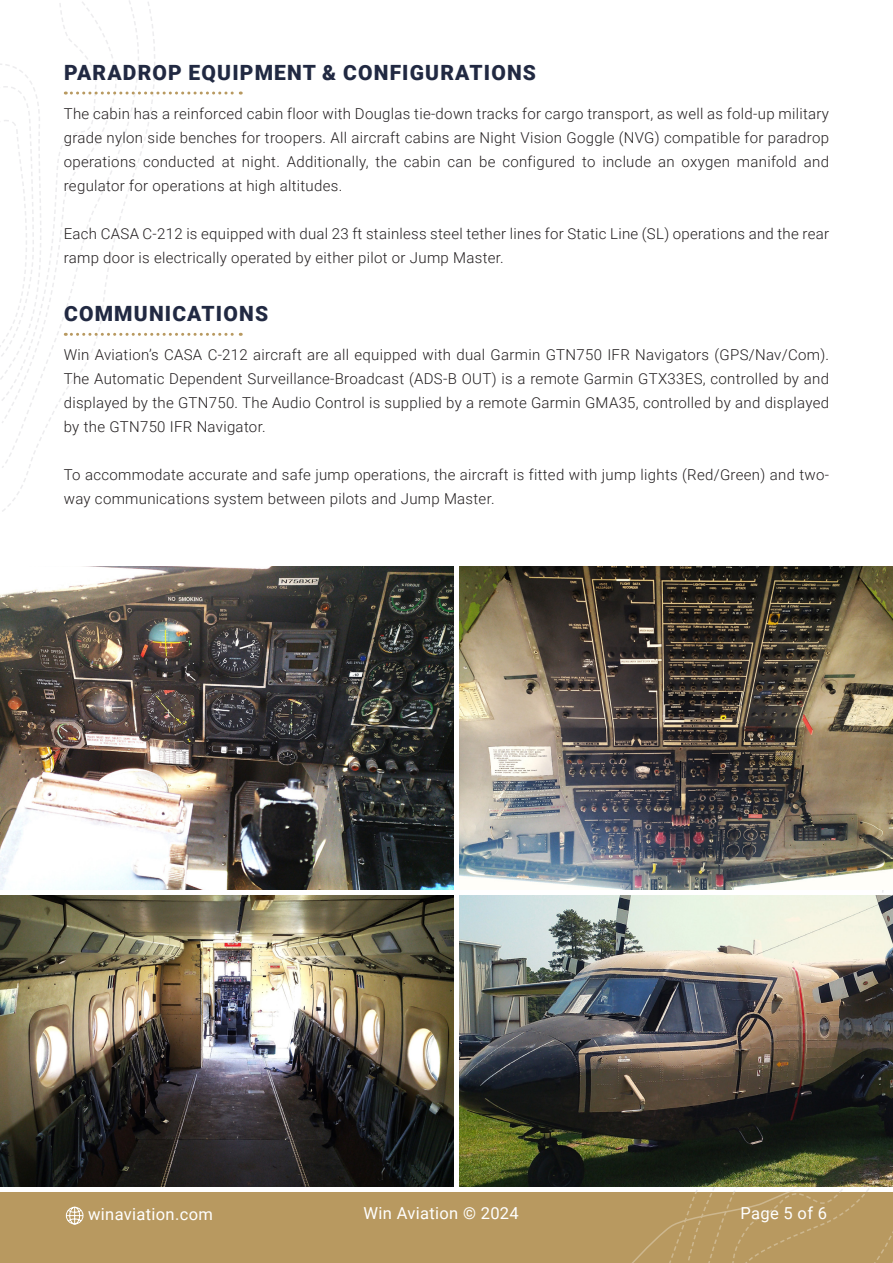
<style>
.page{position:relative;width:893px;height:1263px;background:#fff}
.page>*{position:absolute;margin:0;border:0;box-sizing:border-box;transform-origin:0 0}
.t1{font:900 21px "Roboto";letter-spacing:.055em;color:#212942}
.t2{font:16.5px "Roboto";letter-spacing:.02em;color:#fff}
.t3{font:300 15px/24px "Roboto";letter-spacing:.02em;color:#231f20;text-align:justify}
</style>
<div class="page">
<svg style="left:0;top:0;width:241px;height:512px"></svg>
<div style="left:0;top:1193px;width:893px;height:70px;background:#b89960"></div>
<svg style="left:615px;top:889px;width:278px;height:374px"></svg>
<img style="left:0;top:896px;width:453px;height:290px">
<img style="left:459px;top:896px;width:434px;height:290px">
<img style="left:459px;top:566px;width:434px;height:323px">
<img style="left:0;top:566px;width:453px;height:323px">
<svg style="left:65px;top:1206px;width:19px;height:19px"></svg>
<p class="t1" style="left:64px;top:57px;width:473px">PARADROP EQUIPMENT &amp; CONFIGURATIONS</p>
<p class="t3" style="left:64px;top:101px;width:767px">The cabin has a reinforced cabin floor with Douglas tie-down tracks for cargo transport, as well as fold-up military grade nylon side benches for troopers. All aircraft cabins are Night Vision Goggle (NVG) compatible for paradrop operations conducted at night. Additionally, the cabin can be configured to include an oxygen manifold and regulator for operations at high altitudes.</p>
<p class="t3" style="left:64px;top:221px;width:767px">Each CASA C-212 is equipped with dual 23 ft stainless steel tether lines for Static Line (SL) operations and the rear ramp door is electrically operated by either pilot or Jump Master.</p>
<p class="t1" style="left:64px;top:299px;width:205px">COMMUNICATIONS</p>
<p class="t3" style="left:64px;top:342px;width:767px">Win Aviation’s CASA C-212 aircraft are all equipped with dual Garmin GTN750 IFR Navigators (GPS/Nav/Com).<br>The Automatic Dependent Surveillance-Broadcast (ADS-B OUT) is a remote Garmin GTX33ES, controlled by and displayed by the GTN750. The Audio Control is supplied by a remote Garmin GMA35, controlled by and displayed by the GTN750 IFR Navigator.</p>
<p class="t3" style="left:64px;top:462px;width:767px">To accommodate accurate and safe jump operations, the aircraft is fitted with jump lights (Red/Green) and two&shy;way communications system between pilots and Jump Master.</p>
<p class="t2" style="left:88px;top:1202px;width:126px">winaviation.com</p>
<p class="t2" style="left:364px;top:1202px;width:157px">Win Aviation © 2024</p>
<p class="t2" style="left:740px;top:1202px;width:88px">Page 5 of 6</p>
</div>
